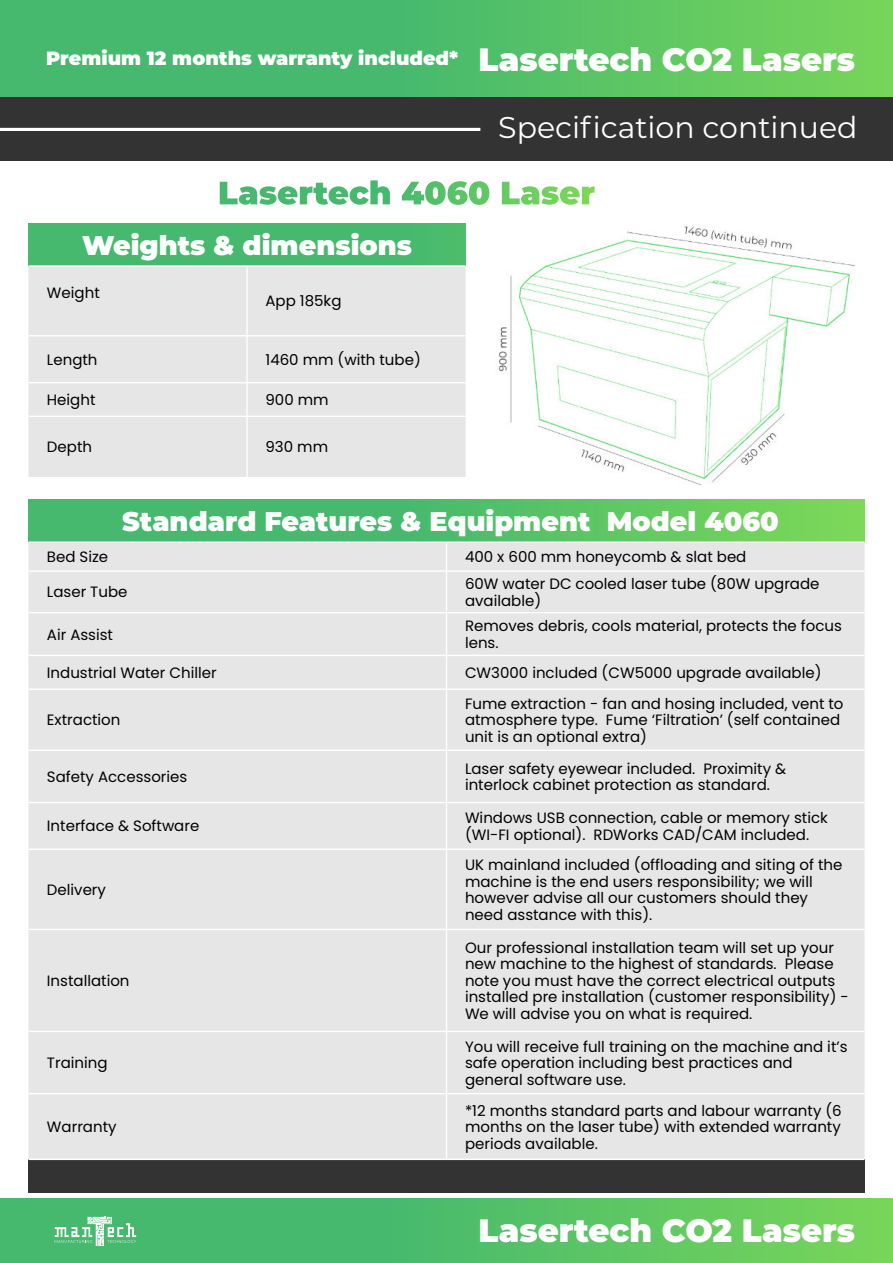
<style>
.page{position:relative;width:893px;height:1263px;background:#fff}
.page>*{position:absolute;margin:0;border:0;box-sizing:border-box;transform-origin:0 0}
.t1{font:900 32.25px "Montserrat";color:#fff}
.t2{font:30px "Montserrat";color:#fff}
.t3{font:900 27px "Montserrat";color:#fff}
.t4{font:900 19.2px "Montserrat";color:#fff}
.t5{font:15px/16.5px "Poppins";color:#000}
.s1{font-size:32.25px}
</style>
<div class="page">
<div style="left:0;top:0;width:893px;height:119px;background:linear-gradient(to right,#3ab273,#6ecf5e)"></div>
<div style="left:0;top:98px;width:893px;height:63px;background:#333"></div>
<hr style="left:0;top:128px;width:480px;height:3px;background:#fff">
<div style="left:0;top:1198px;width:893px;height:65px;background:linear-gradient(to right,#3ab273,#6fd05d)"></div>
<svg style="left:55px;top:1217px;width:81px;height:29px;background:#78cb95"></svg>
<div style="left:28px;top:500px;width:836px;height:42px;background:linear-gradient(to right,#38b174,#72d25c)"></div>
<div style="left:28px;top:543px;width:836px;height:616px;background:#e6e6e6"></div>
<div style="left:28px;top:1159px;width:836px;height:34px;background:#333"></div>
<hr style="left:446px;top:542px;width:1px;height:617px;background:#fff">
<hr style="left:28px;top:541px;width:836px;height:2px;background:#fff">
<hr style="left:28px;top:570px;width:836px;height:2px;background:#fff">
<hr style="left:28px;top:612px;width:836px;height:1px;background:#fff">
<hr style="left:28px;top:655px;width:836px;height:1px;background:#fff">
<hr style="left:28px;top:688px;width:836px;height:2px;background:#fff">
<hr style="left:28px;top:749px;width:836px;height:2px;background:#fff">
<hr style="left:28px;top:802px;width:836px;height:1px;background:#fff">
<hr style="left:28px;top:848px;width:836px;height:2px;background:#fff">
<hr style="left:28px;top:929px;width:836px;height:1px;background:#fff">
<hr style="left:28px;top:1031px;width:836px;height:1px;background:#fff">
<hr style="left:28px;top:1093px;width:836px;height:1px;background:#fff">
<hr style="left:28px;top:1159px;width:836px;height:1px;background:#fff">
<div style="left:28px;top:224px;width:438px;height:42px;background:#46b96e"></div>
<div style="left:28px;top:267px;width:438px;height:210px;background:#e6e6e6"></div>
<hr style="left:246px;top:266px;width:2px;height:211px;background:#fff">
<hr style="left:28px;top:265px;width:438px;height:2px;background:#fff">
<hr style="left:28px;top:335px;width:438px;height:1px;background:#fff">
<hr style="left:28px;top:382px;width:438px;height:1px;background:#fff">
<hr style="left:28px;top:416px;width:438px;height:1px;background:#fff">
<svg style="left:220px;top:180px;width:170px;height:25px"></svg>
<svg style="left:402px;top:181px;width:87px;height:24px"></svg>
<svg style="left:502px;top:182px;width:93px;height:23px"></svg>
<img style="left:499px;top:226px;width:356px;height:260px">
<p class="t4" style="left:46px;top:47px;width:811px">Premium 12 months warranty included* <span class="s1">Lasertech CO2 Lasers</span></p>
<h3 class="t3" style="left:82px;top:229px;width:331px">Weights &amp; dimensions</h3>
<p class="t5" style="left:47px;top:285px;width:54px">Weight</p>
<p class="t5" style="left:266px;top:293px;width:77px">App 185kg</p>
<p class="t5" style="left:47px;top:351px;width:52px">Length</p>
<p class="t5" style="left:266px;top:351px;width:157px">1460 mm (with tube)</p>
<p class="t5" style="left:47px;top:392px;width:50px">Height</p>
<p class="t5" style="left:266px;top:392px;width:65px">900 mm</p>
<p class="t5" style="left:47px;top:439px;width:47px">Depth</p>
<p class="t5" style="left:266px;top:439px;width:64px">930 mm</p>
<h2 class="t2" style="left:498px;top:109px;width:361px">Specification continued</h2>
<h3 class="t3" style="left:122px;top:505px;width:658px">Standard Features &amp; Equipment Model 4060</h3>
<p class="t5" style="left:47px;top:549px;width:63px">Bed Size</p>
<p class="t5" style="left:465px;top:549px;width:283px">400 x 600 mm honeycomb &amp; slat bed</p>
<p class="t5" style="left:47px;top:584px;width:82px">Laser Tube</p>
<p class="t5" style="left:465px;top:576px;width:356px">60W water DC cooled laser tube (80W upgrade available)</p>
<p class="t5" style="left:47px;top:626px;width:68px">Air Assist</p>
<p class="t5" style="left:465px;top:618px;width:378px">Removes debris, cools material, protects the focus lens.</p>
<p class="t5" style="left:47px;top:664px;width:171px">Industrial Water Chiller</p>
<p class="t5" style="left:465px;top:664px;width:358px">CW3000 included (CW5000 upgrade available)</p>
<p class="t5" style="left:47px;top:712px;width:75px">Extraction</p>
<p class="t5" style="left:465px;top:695px;width:380px">Fume extraction - fan and hosing included, vent to atmosphere type. Fume ‘Filtration’ (self contained unit is an optional extra)</p>
<p class="t5" style="left:47px;top:768px;width:142px">Safety Accessories</p>
<p class="t5" style="left:465px;top:760px;width:323px">Laser safety eyewear included. Proximity &amp; interlock cabinet protection as standard.</p>
<p class="t5" style="left:47px;top:818px;width:154px">Interface &amp; Software</p>
<p class="t5" style="left:465px;top:810px;width:364px">Windows USB connection, cable or memory stick (WI-FI optional). RDWorks CAD/CAM included.</p>
<p class="t5" style="left:47px;top:881px;width:61px">Delivery</p>
<p class="t5" style="left:465px;top:857px;width:379px">UK mainland included (offloading and siting of the machine is the end users responsibility; we will however advise all our customers should they need asstance with this).</p>
<p class="t5" style="left:47px;top:972px;width:84px">Installation</p>
<p class="t5" style="left:47px;top:1054px;width:62px">Training</p>
<p class="t5" style="left:47px;top:1118px;width:71px">Warranty</p>
<p class="t5" style="left:465px;top:939px;width:385px">Our professional installation team will set up your new machine to the highest of standards. Please note you must have the correct electrical outputs installed pre installation (customer responsibility) - We will advise you on what is required.</p>
<p class="t5" style="left:465px;top:1038px;width:384px">You will receive full training on the machine and it’s safe operation including best practices and general software use.</p>
<p class="t5" style="left:465px;top:1102px;width:378px;text-align:justify">*12 months standard parts and labour warranty (6 months on the laser tube) with extended warranty periods available.</p>
<h1 class="t1" style="left:479px;top:1211px;width:378px">Lasertech CO2 Lasers</h1>
</div>
